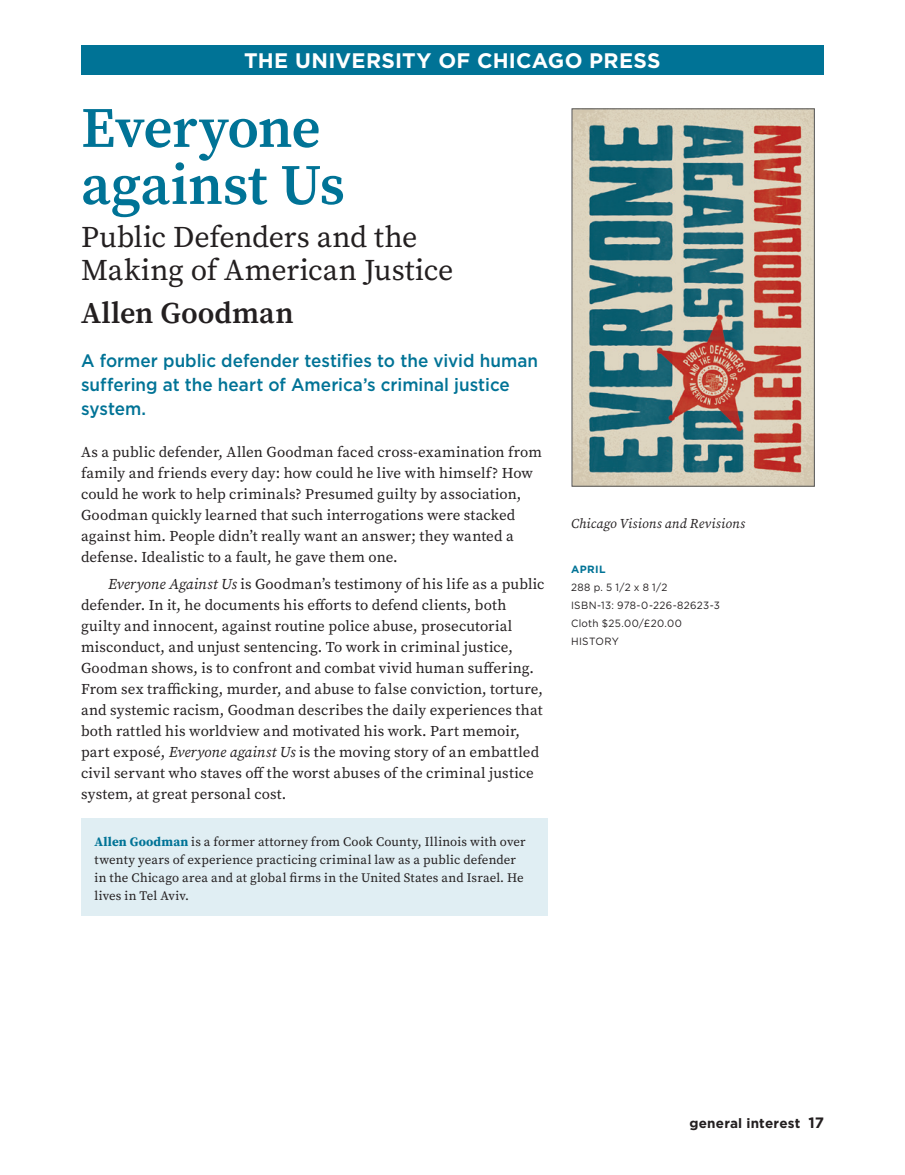
<style>
.page{position:relative;width:905px;height:1175px;background:#fff}
.page>*{position:absolute;margin:0;border:0;box-sizing:border-box;transform-origin:0 0}
.t1{font:600 57px/57px "Source Serif Pro";letter-spacing:-.01em;color:#007396}
.t2{font:30px/33px "Source Serif Pro";letter-spacing:-.005em;color:#231f20}
.t3{font:600 30px "Source Serif Pro";letter-spacing:.005em;color:#231f20}
.t4{font:700 21px "Gotham";letter-spacing:.015em;color:#fff}
.t5{font:500 18px/24px "Gotham";color:#007396;scale:.95 1}
.t6{font:15px/21px "Source Serif Pro";letter-spacing:.005em;color:#231f20}
.t7{font:italic 13.5px "Source Serif Pro";letter-spacing:.02em;color:#231f20}
.t8{font:700 13.5px "Gotham";letter-spacing:.015em;color:#231f20}
.t9{font:12.9px/18px "Source Serif Pro";letter-spacing:.01em;color:#231f20}
.t10{font:10.5px/18px "Gotham";letter-spacing:.035em;color:#231f20;scale:.95 1}
.t11{font:700 10.5px "Gotham";letter-spacing:.035em;color:#007396}
.s1{font-style:italic}
.s2{font-weight:700;color:#007396}
.s3{font-size:15px}
</style>
<div class="page">
<div style="left:81px;top:47px;width:743px;height:27px;background:#007396"></div>
<div style="left:81px;top:45px;width:743px;height:28px;background:#007396"></div>
<div style="left:81px;top:818px;width:466px;height:98px;background:#e0eef3"></div>
<img style="left:573px;top:110px;width:239px;height:374px">
<h3 class="t4" style="left:244px;top:48px;width:418px">THE UNIVERSITY OF CHICAGO PRESS</h3>
<h1 class="t1" style="left:81px;top:99px;width:265px">Everyone against Us</h1>
<h2 class="t2" style="left:81px;top:220px;width:374px">Public Defenders and the<br>Making of American Justice</h2>
<h2 class="t3" style="left:81px;top:292px;width:214px">Allen Goodman</h2>
<p class="t5" style="left:81px;top:348px;width:482px">A former public defender testifies to the vivid human suffering at the heart of America’s criminal justice system.</p>
<p class="t6" style="left:81px;top:441px;width:462px">As a public defender, Allen Goodman faced cross-examination from family and friends every day: how could he live with himself? How could he work to help criminals? Presumed guilty by association, Goodman quickly learned that such interrogations were stacked against him. People didn’t really want an answer; they wanted a defense. Idealistic to a fault, he gave them one.</p>
<p class="t6" style="left:81px;top:574px;width:465px;text-indent:27px"><span class="s1">Everyone Against Us</span> is Goodman’s testimony of his life as a public defender. In it, he documents his efforts to defend clients, both guilty and innocent, against routine police abuse, prosecutorial misconduct, and unjust sentencing. To work in criminal justice, Goodman shows, is to confront and combat vivid human suffering.<br>From sex trafficking, murder, and abuse to false conviction, torture, and systemic racism, Goodman describes the daily experiences that both rattled his worldview and motivated his work. Part memoir, part exposé, <span class="s1">Everyone against Us</span> is the moving story of an embattled civil servant who staves off the worst abuses of the criminal justice system, at great personal cost.</p>
<p class="t9" style="left:94px;top:832px;width:432px"><span class="s2">Allen Goodman</span> is a former attorney from Cook County, Illinois with over twenty years of experience practicing criminal law as a public defender in the Chicago area and at global firms in the United States and Israel. He lives in Tel Aviv.</p>
<p class="t7" style="left:571px;top:514px;width:175px">Chicago Visions and Revisions</p>
<p class="t11" style="left:571px;top:563px;width:36px">APRIL</p>
<p class="t10" style="left:571px;top:578px;width:158px">288 p. 5 1/2 x 8 1/2<br>ISBN-13: 978-0-226-82623-3<br>Cloth $25.00/£20.00<br>HISTORY</p>
<p class="t8" style="left:689px;top:1115px;width:136px">general interest <span class="s3">17</span></p>
</div>
